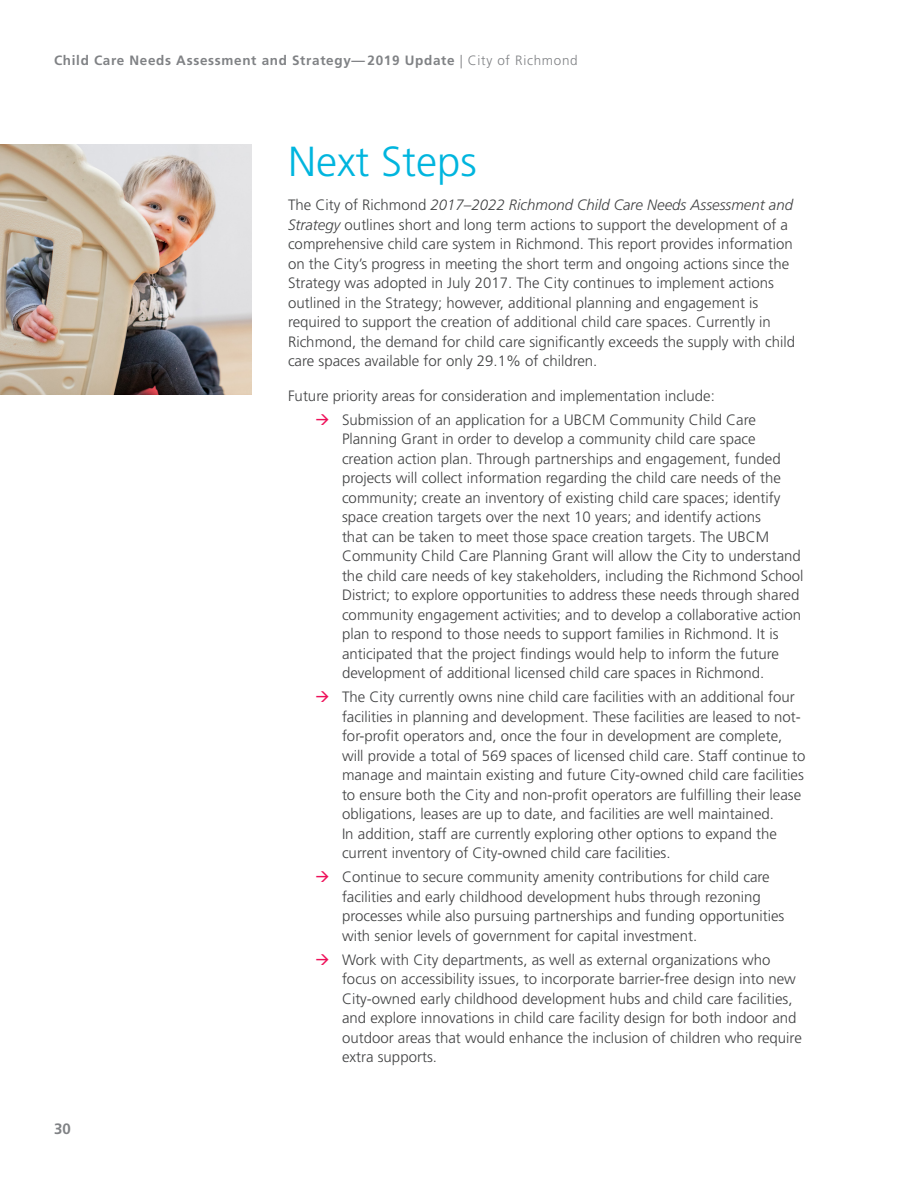
<style>
.page{position:relative;width:918px;height:1188px;background:#fff}
.page>*{position:absolute;margin:0;border:0;box-sizing:border-box;transform-origin:0 0}
.Heading{font:300 42px "Frutiger LT Std";color:#00b5de}
.Body_Copy{font:300 15px/19.5px "Frutiger LT Std";color:#414243}
.t1{font:700 15px "Frutiger LT Std";color:#808285}
.t2{font:700 13.5px "Frutiger LT Std";letter-spacing:.05em;color:#808285}
.s1{font-weight:300}
.s2{font-style:italic}
</style>
<div class="page">
<img style="left:0;top:144px;width:252px;height:251px">
<p class="t2" style="left:54px;top:52px;width:525px">Child Care Needs Assessment and Strategy— 2019 Update <span class="s1">| City of Richmond</span></p>
<p class="t1" style="left:54px;top:1120px;width:18px">30</p>
<p class="Heading" style="left:288px;top:137px;width:190px">Next Steps</p>
<p class="Body_Copy" style="left:288px;top:195px;width:509px">The City of Richmond <span class="s2">2017–2022 Richmond Child Care Needs Assessment and Strategy</span> outlines short and long term actions to support the development of a comprehensive child care system in Richmond. This report provides information on the City’s progress in meeting the short term and ongoing actions since the Strategy was adopted in July 2017. The City continues to implement actions outlined in the Strategy; however, additional planning and engagement is required to support the creation of additional child care spaces. Currently in Richmond, the demand for child care significantly exceeds the supply with child care spaces available for only 29.1% of children.</p>
<p class="Body_Copy" style="left:288px;top:386px;width:428px">Future priority areas for consideration and implementation include:</p>
<p class="Body_Copy" style="left:342px;top:410px;width:463px">Submission of an application for a UBCM Community Child Care Planning Grant in order to develop a community child care space creation action plan. Through partnerships and engagement, funded projects will collect information regarding the child care needs of the community; create an inventory of existing child care spaces; identify space creation targets over the next 10 years; and identify actions<br>that can be taken to meet those space creation targets. The UBCM Community Child Care Planning Grant will allow the City to understand the child care needs of key stakeholders, including the Richmond School District; to explore opportunities to address these needs through shared community engagement activities; and to develop a collaborative action plan to respond to those needs to support families in Richmond. It is anticipated that the project findings would help to inform the future development of additional licensed child care spaces in Richmond.</p>
<p class="Body_Copy" style="left:342px;top:687px;width:465px">The City currently owns nine child care facilities with an additional four facilities in planning and development. These facilities are leased to not&shy;for-profit operators and, once the four in development are complete, will provide a total of 569 spaces of licensed child care. Staff continue to manage and maintain existing and future City-owned child care facilities to ensure both the City and non-profit operators are fulfilling their lease obligations, leases are up to date, and facilities are well maintained.<br>In addition, staff are currently exploring other options to expand the current inventory of City-owned child care facilities.</p>
<p class="Body_Copy" style="left:342px;top:867px;width:444px">Continue to secure community amenity contributions for child care facilities and early childhood development hubs through rezoning processes while also pursuing partnerships and funding opportunities with senior levels of government for capital investment.</p>
<p class="Body_Copy" style="left:342px;top:950px;width:461px">Work with City departments, as well as external organizations who focus on accessibility issues, to incorporate barrier-free design into new City-owned early childhood development hubs and child care facilities, and explore innovations in child care facility design for both indoor and outdoor areas that would enhance the inclusion of children who require extra supports.</p>
</div>
